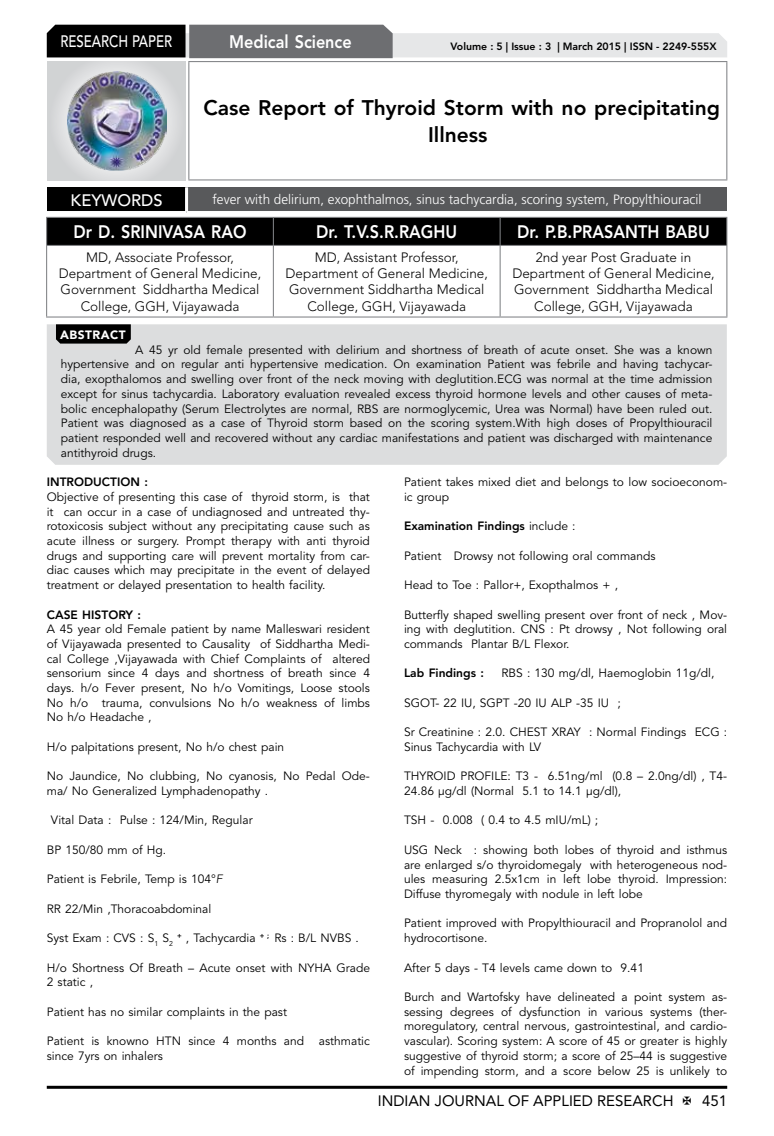
<style>
.page{position:relative;width:774px;height:1136px;background:#fff}
.page>*{position:absolute;margin:0;border:0;box-sizing:border-box;transform-origin:0 0}
.t1{font:800 21px/27px "Avenir LT Std";color:#000;text-align:center}
.t2{font:800 18px "Avenir LT Std";color:#fff;scale:.9 1}
.t3{font:500 16.5px "Avenir LT Std";color:#fff;scale:.8 1}
.t4{font:500 16.5px "Avenir LT Std";color:#fff}
.t5{font:15px "Avenir LT Std";color:#000}
.t6{font:300 13.5px/16.2px "Avenir LT Std";color:#000;text-align:center}
.t7{font:300 13.5px "Frutiger LT Std";color:#fff}
.t8{font:12px/14.7px "Avenir LT Std";color:#000}
.t9{font:800 12px "Avenir LT Std";color:#000}
.t10{font:900 12px "Avenir LT Std";letter-spacing:.04em;color:#fff}
.t11{font:800 10.5px "Avenir LT Std";color:#000}
.s1{font-weight:300;font-style:italic}
.s2{font-weight:400}
</style>
<div class="page">
<hr style="left:47px;top:1085px;width:680px;height:3px;background:#000">
<div style="left:48px;top:62px;width:137px;height:118px;background:linear-gradient(to right,#d9dadb,#d9dadb)"></div>
<img style="left:68px;top:71px;width:99px;height:100px">
<svg style="left:47px;top:25px;width:680px;height:33px;background:#979899"></svg>
<hr style="left:188px;top:61px;width:539px;height:1px;background:#808285">
<hr style="left:188px;top:62px;width:1px;height:117px;background:#808285">
<hr style="left:726px;top:62px;width:1px;height:117px;background:#808285">
<hr style="left:188px;top:179px;width:539px;height:1px;background:#808285">
<svg style="left:46px;top:217px;width:681px;height:28px;background:#050505"></svg>
<hr style="left:46px;top:245px;width:227px;height:1px;background:#808285">
<hr style="left:46px;top:246px;width:1px;height:70px;background:#808285">
<hr style="left:273px;top:245px;width:227px;height:1px;background:#808285">
<hr style="left:273px;top:246px;width:1px;height:70px;background:#808285">
<hr style="left:500px;top:245px;width:227px;height:1px;background:#808285">
<hr style="left:500px;top:246px;width:1px;height:70px;background:#808285">
<hr style="left:726px;top:246px;width:1px;height:70px;background:#808285">
<hr style="left:46px;top:316px;width:227px;height:1px;background:#808285">
<hr style="left:273px;top:316px;width:227px;height:1px;background:#808285">
<hr style="left:500px;top:316px;width:227px;height:1px;background:#808285">
<div style="left:47px;top:324px;width:680px;height:141px;background:#dcddde"></div>
<svg style="left:56px;top:324px;width:75px;height:19px"></svg>
<div style="left:47px;top:187px;width:140px;height:25px;background:#000"></div>
<div style="left:187px;top:187px;width:540px;height:25px;background:#58595b"></div>
<hr style="left:185px;top:187px;width:3px;height:24px;background:#fff">
<hr style="left:47px;top:211px;width:140px;height:3px;background:#fff">
<hr style="left:187px;top:211px;width:540px;height:3px;background:#fff">
<h3 class="t3" style="left:60px;top:32px;width:139px">RESEARCH PAPER</h3>
<h2 class="t2" style="left:229px;top:31px;width:138px">Medical Science</h2>
<p class="t11" style="left:450px;top:41px;width:268px">Volume : 5 | Issue : 3 | March 2015 | ISSN - 2249-555X</p>
<h1 class="t1" style="left:203px;top:94px;width:518px">Case Report of Thyroid Storm with no precipitating<br>Illness</h1>
<h3 class="t4" style="left:71px;top:191px;width:94px">KEYWORDS</h3>
<p class="t7" style="left:212px;top:191px;width:491px">fever with delirium, exophthalmos, sinus tachycardia, scoring system, Propylthiouracil</p>
<h2 class="t2" style="left:73px;top:221px;width:194px">Dr D. SRINIVASA RAO</h2>
<h2 class="t2" style="left:316px;top:221px;width:158px">Dr. T.V.S.R.RAGHU</h2>
<h2 class="t2" style="left:517px;top:221px;width:215px">Dr. P.B.PRASANTH BABU</h2>
<p class="t6" style="left:59px;top:249px;width:204px">MD, Associate Professor,<br>Department of General Medicine,<br>Government Siddhartha Medical<br>College, GGH, Vijayawada</p>
<p class="t6" style="left:286px;top:249px;width:204px">MD, Assistant Professor,<br>Department of General Medicine,<br>Government Siddhartha Medical<br>College, GGH, Vijayawada</p>
<p class="t6" style="left:512px;top:249px;width:204px">2nd year Post Graduate in<br>Department of General Medicine,<br>Government Siddhartha Medical<br>College, GGH, Vijayawada</p>
<p class="t10" style="left:60px;top:327px;width:67px">ABSTRACT</p>
<p class="t8" style="left:61px;top:342px;width:653px;text-align:justify;text-indent:74px">A 45 yr old female presented with delirium and shortness of breath of acute onset. She was a known hypertensive and on regular anti hypertensive medication. On examination Patient was febrile and having tachycar&shy;dia, exopthalomos and swelling over front of the neck moving with deglutition.ECG was normal at the time admission except for sinus tachycardia. Laboratory evaluation revealed excess thyroid hormone levels and other causes of meta&shy;bolic encephalopathy (Serum Electrolytes are normal, RBS are normoglycemic, Urea was Normal) have been ruled out.<br>Patient was diagnosed as a case of Thyroid storm based on the scoring system.With high doses of Propylthiouracil patient responded well and recovered without any cardiac manifestations and patient was discharged with maintenance antithyroid drugs.</p>
<p class="t9" style="left:47px;top:475px;width:103px">INTRODUCTION :</p>
<p class="t8" style="left:47px;top:489px;width:325px;text-align:justify">Objective of presenting this case of thyroid storm, is that it can occur in a case of undiagnosed and untreated thy&shy;rotoxicosis subject without any precipitating cause such as acute illness or surgery. Prompt therapy with anti thyroid drugs and supporting care will prevent mortality from car&shy;diac causes which may precipitate in the event of delayed treatment or delayed presentation to health facility.</p>
<p class="t9" style="left:47px;top:607px;width:96px">CASE HISTORY :</p>
<p class="t8" style="left:47px;top:622px;width:325px;text-align:justify">A 45 year old Female patient by name Malleswari resident of Vijayawada presented to Causality of Siddhartha Medi&shy;cal College ,Vijayawada with Chief Complaints of altered sensorium since 4 days and shortness of breath since 4 days. h/o Fever present, No h/o Vomitings, Loose stools No h/o trauma, convulsions No h/o weakness of limbs No h/o Headache ,</p>
<p class="t8" style="left:47px;top:739px;width:239px">H/o palpitations present, No h/o chest pain</p>
<p class="t8" style="left:47px;top:769px;width:325px">No Jaundice, No clubbing, No cyanosis, No Pedal Ode&shy;ma/ No Generalized Lymphadenopathy .</p>
<p class="t8" style="left:51px;top:813px;width:203px">Vital Data : Pulse : 124/Min, Regular</p>
<p class="t8" style="left:47px;top:842px;width:121px">BP 150/80 mm of Hg.</p>
<p class="t8" style="left:47px;top:872px;width:177px">Patient is Febrile, Temp is 104°<span class="s1">F</span></p>
<p class="t8" style="left:47px;top:901px;width:166px">RR 22/Min ,Thoracoabdominal</p>
<p class="t8" style="left:47px;top:930px;width:314px">Syst Exam : CVS : S<sub>1</sub> S<sub>2</sub> <sup>+</sup> , Tachycardia <sup>+</sup> <sup>;</sup> Rs : B/L NVBS .</p>
<p class="t8" style="left:47px;top:960px;width:325px">H/o Shortness Of Breath – Acute onset with NYHA Grade<br>2 static ,</p>
<p class="t8" style="left:47px;top:1004px;width:242px">Patient has no similar complaints in the past</p>
<p class="t8" style="left:47px;top:1033px;width:325px">Patient is knowno HTN since 4 months and asthmatic since 7yrs on inhalers</p>
<p class="t8" style="left:404px;top:475px;width:325px">Patient takes mixed diet and belongs to low socioeconom&shy;ic group</p>
<p class="t9" style="left:404px;top:519px;width:173px">Examination Findings <span class="s2">include :</span></p>
<p class="t8" style="left:404px;top:548px;width:253px">Patient Drowsy not following oral commands</p>
<p class="t8" style="left:404px;top:578px;width:216px">Head to Toe : Pallor+, Exopthalmos + ,</p>
<p class="t8" style="left:404px;top:607px;width:325px;text-align:justify">Butterfly shaped swelling present over front of neck , Mov&shy;ing with deglutition. CNS : Pt drowsy , Not following oral commands Plantar B/L Flexor.</p>
<p class="t9" style="left:404px;top:666px;width:82px">Lab Findings :</p>
<p class="t8" style="left:501px;top:666px;width:214px">RBS : 130 mg/dl, Haemoglobin 11g/dl,</p>
<p class="t8" style="left:404px;top:695px;width:218px">SGOT- 22 IU, SGPT -20 IU ALP -35 IU ;</p>
<p class="t8" style="left:404px;top:725px;width:325px">Sr Creatinine : 2.0. CHEST XRAY : Normal Findings ECG :<br>Sinus Tachycardia with LV</p>
<p class="t8" style="left:404px;top:769px;width:325px">THYROID PROFILE: T3 - 6.51ng/ml (0.8 – 2.0ng/dl) , T4-<br>24.86 µg/dl (Normal 5.1 to 14.1 µg/dl),</p>
<p class="t8" style="left:404px;top:813px;width:196px">TSH - 0.008 ( 0.4 to 4.5 mIU/mL) ;</p>
<p class="t8" style="left:404px;top:842px;width:325px;text-align:justify">USG Neck : showing both lobes of thyroid and isthmus are enlarged s/o thyroidomegaly with heterogeneous nod&shy;ules measuring 2.5x1cm in left lobe thyroid. Impression:<br>Diffuse thyromegaly with nodule in left lobe</p>
<p class="t8" style="left:404px;top:916px;width:325px">Patient improved with Propylthiouracil and Propranolol and hydrocortisone.</p>
<p class="t8" style="left:404px;top:960px;width:241px">After 5 days - T4 levels came down to 9.41</p>
<p class="t8" style="left:404px;top:989px;width:325px;text-align:justify">Burch and Wartofsky have delineated a point system as&shy;sessing degrees of dysfunction in various systems (ther&shy;moregulatory, central nervous, gastrointestinal, and cardio&shy;vascular). Scoring system: A score of 45 or greater is highly suggestive of thyroid storm; a score of 25–44 is suggestive of impending storm, and a score below 25 is unlikely to</p>
<p class="t5" style="left:378px;top:1091px;width:297px">INDIAN JOURNAL OF APPLIED RESEARCH</p>
<p class="t5" style="left:702px;top:1091px;width:27px">451</p>
</div>
